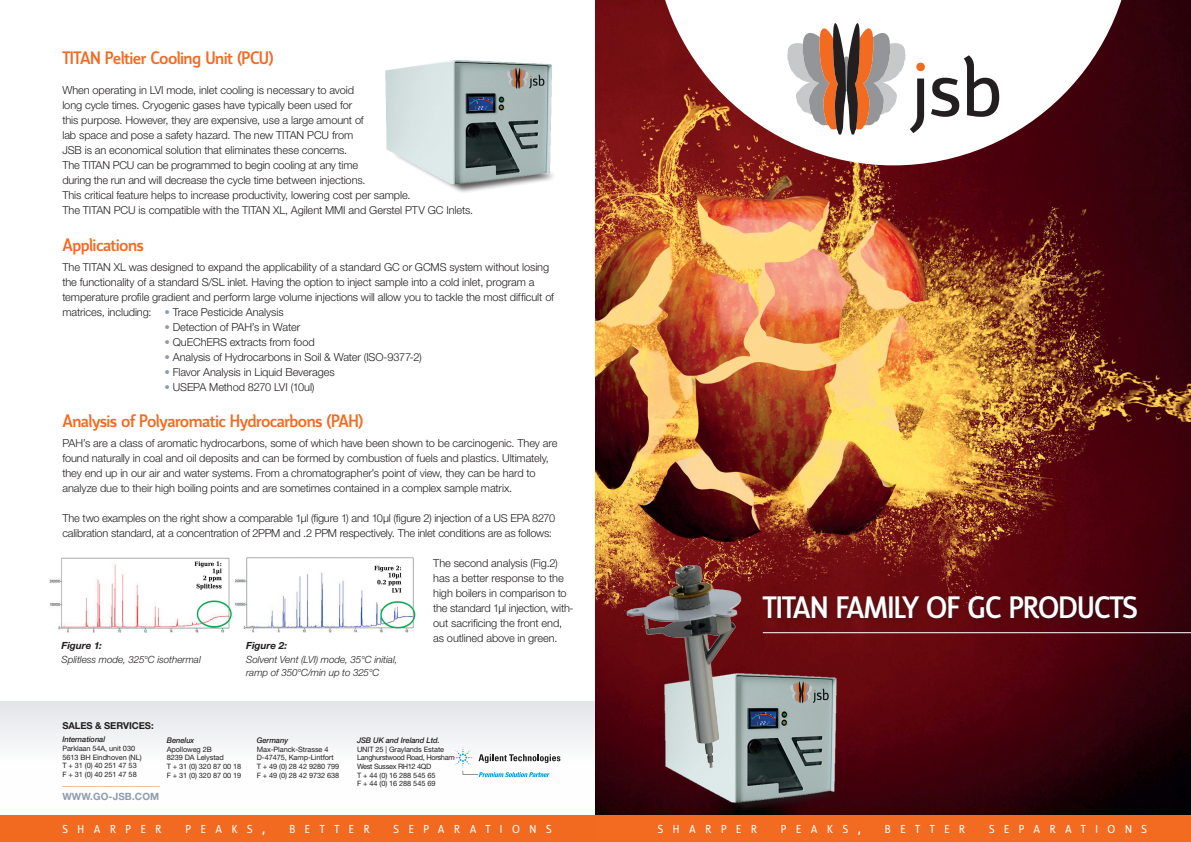
<style>
.page{position:relative;width:1191px;height:842px;background:#fff}
.page>*{position:absolute;margin:0;border:0;box-sizing:border-box;transform-origin:0 0}
.t1{font:30px "Manual Semi Medium Tf";letter-spacing:-.025em;color:#fff}
.t2{font:17.5px "Manual Semi Medium Tf";letter-spacing:-.03em;color:#f36a21}
.t3{font:11.2px "Manual Semi Regular Tf";letter-spacing:.855em;color:#fff}
.t4{font:300 11px/15px "Helvetica Neue LT";letter-spacing:-.01em;color:#231f20}
.t5{font:700 10px "Helvetica Neue LT";letter-spacing:.01em;color:#909cad}
.t6{font:italic 300 9.9px/13.5px "Helvetica Neue LT";letter-spacing:-.005em;color:#231f20}
.t7{font:italic 700 9.9px "Helvetica Neue LT";letter-spacing:-.005em;color:#231f20}
.t8{font:700 9.5px "Helvetica Neue LT";letter-spacing:-.01em;color:#231f20}
.t9{font:8px "Helvetica Neue LT";color:#f36a21}
.t10{font:italic 500 7.8px "Helvetica Neue LT";letter-spacing:-.01em;color:#231f20}
.t11{font:7.4px/8.7px "Helvetica Neue LT";letter-spacing:-.01em;color:#231f20}
.t12{font:7.4px/8.7px "Helvetica Neue LT";letter-spacing:-.04em;color:#231f20}
.s1{color:#909cad}
.s2{font-size:16px}
</style>
<div class="page">
<img style="left:595px;top:0;width:596px;height:815px">
<svg style="left:653px;top:0;width:480px;height:165px"></svg>
<svg style="left:787px;top:23px;width:137px;height:112px"></svg>
<svg style="left:931px;top:55px;width:68px;height:62px"></svg>
<div style="left:916px;top:63px;width:9px;height:8px;background:#f36a21;border-radius:50%"></div>
<img style="left:653px;top:646px;width:197px;height:169px">
<img style="left:618px;top:564px;width:130px;height:205px">
<div style="left:759px;top:593px;width:384px;height:32px;background:#231f20;opacity:.5"></div>
<hr style="left:763px;top:632px;width:428px;height:1px;background:#fff">
<img style="left:385px;top:60px;width:168px;height:133px">
<div style="left:0;top:815px;width:1191px;height:27px;background:#f36a21"></div>
<img style="left:49px;top:557px;width:183px;height:75px">
<img style="left:234px;top:557px;width:182px;height:76px">
<svg style="left:0;top:701px;width:595px;height:77px;fill:#f2f2f4"></svg>
<svg style="left:452px;top:747px;width:108px;height:30px"></svg>
<h2 class="t2" style="left:62px;top:48px;width:213px">TITAN Peltier Cooling Unit (PCU)</h2>
<p class="t4" style="left:62px;top:83px;width:412px">When operating in LVI mode, inlet cooling is necessary to avoid<br>long cycle times. Cryogenic gases have typically been used for<br>this purpose. However, they are expensive, use a large amount of<br>lab space and pose a safety hazard. The new TITAN PCU from<br>JSB is an economical solution that eliminates these concerns.<br>The TITAN PCU can be programmed to begin cooling at any time<br>during the run and will decrease the cycle time between injections.<br>This critical feature helps to increase productivity, lowering cost per sample.<br>The TITAN PCU is compatible with the TITAN XL, Agilent MMI and Gerstel PTV GC Inlets.</p>
<h2 class="t2" style="left:62px;top:234px;width:83px">Applications</h2>
<p class="t4" style="left:62px;top:259px;width:493px">The TITAN XL was designed to expand the applicability of a standard GC or GCMS system without losing the functionality of a standard S/SL inlet. Having the option to inject sample into a cold inlet, program a temperature profile gradient and perform large volume injections will allow you to tackle the most difficult of matrices, including: <span class="s1">•</span> Trace Pesticide Analysis</p>
<p class="t4" style="left:164px;top:319px;width:137px"><span class="s1">•</span> Detection of PAH’s in Water</p>
<p class="t4" style="left:164px;top:334px;width:152px"><span class="s1">•</span> QuEChERS extracts from food</p>
<p class="t4" style="left:164px;top:349px;width:259px"><span class="s1">•</span> Analysis of Hydrocarbons in Soil &amp; Water (ISO-9377-2)</p>
<p class="t4" style="left:164px;top:364px;width:172px"><span class="s1">•</span> Flavor Analysis in Liquid Beverages</p>
<p class="t4" style="left:164px;top:379px;width:152px"><span class="s1">•</span> USEPA Method 8270 LVI (10ul)</p>
<h2 class="t2" style="left:62px;top:411px;width:303px">Analysis of Polyaromatic Hydrocarbons (PAH)</h2>
<p class="t4" style="left:62px;top:436px;width:496px">PAH’s are a class of aromatic hydrocarbons, some of which have been shown to be carcinogenic. They are found naturally in coal and oil deposits and can be formed by combustion of fuels and plastics. Ultimately, they end up in our air and water systems. From a chromatographer’s point of view, they can be hard to analyze due to their high boiling points and are sometimes contained in a complex sample matrix.</p>
<p class="t4" style="left:62px;top:511px;width:494px">The two examples on the right show a comparable 1μl (figure 1) and 10μl (figure 2) injection of a US EPA 8270 calibration standard, at a concentration of 2PPM and .2 PPM respectively. The inlet conditions are as follows:</p>
<p class="t7" style="left:62px;top:640px;width:42px">Figure 1:</p>
<p class="t6" style="left:62px;top:652px;width:141px">Splitless mode, 325°C isothermal</p>
<p class="t7" style="left:246px;top:640px;width:42px">Figure 2:</p>
<p class="t6" style="left:246px;top:652px;width:153px">Solvent Vent (LVI) mode, 35°C initial, ramp of 350°C/min up to 325°C</p>
<p class="t4" style="left:433px;top:555px;width:142px">The second analysis (Fig.2) has a better response to the high boilers in comparison to the standard 1μl injection, with&shy;out sacrificing the front end, as outlined above in green.</p>
<p class="t8" style="left:62px;top:719px;width:93px">SALES &amp; SERVICES:</p>
<p class="t10" style="left:62px;top:735px;width:44px">International</p>
<p class="t11" style="left:62px;top:744px;width:81px">Parklaan 54A, unit 030<br>5613 BH Eindhoven (NL)<br>T + 31 (0) 40 251 47 53<br>F + 31 (0) 40 251 47 58</p>
<p class="t9" style="left:62px;top:778px;width:99px">_________________________</p>
<p class="t5" style="left:62px;top:790px;width:98px">WWW.GO-JSB.COM</p>
<p class="t10" style="left:167px;top:735px;width:29px">Benelux</p>
<p class="t11" style="left:167px;top:744px;width:76px">Apolloweg 2B<br>8239 DA Lelystad<br>T + 31 (0) 320 87 00 18<br>F + 31 (0) 320 87 00 19</p>
<p class="t10" style="left:257px;top:735px;width:33px">Germany</p>
<p class="t11" style="left:257px;top:744px;width:84px">Max-Planck-Strasse 4<br>D-47475, Kamp-Lintfort<br>T + 49 (0) 28 42 9280 799<br>F + 49 (0) 28 42 9732 638</p>
<p class="t10" style="left:357px;top:735px;width:84px">JSB UK and Ireland Ltd.</p>
<p class="t12" style="left:357px;top:744px;width:99px">UNIT 25 | Graylands Estate<br>Langhurstwood Road, Horsham<br>West Sussex RH12 4QD<br>T + 44 (0) 16 288 545 65<br>F + 44 (0) 16 288 545 69</p>
<h1 class="t1" style="left:763px;top:589px;width:376px">TITAN FAMILY OF GC PRODUCTS</h1>
<p class="t3" style="left:62px;top:822px;width:100px">SHARPER</p>
<p class="t3" style="left:185px;top:822px;width:81px">PEAKS<span class="s2">,</span></p>
<p class="t3" style="left:289px;top:822px;width:82px">BETTER</p>
<p class="t3" style="left:393px;top:822px;width:159px">SEPARATIONS</p>
<p class="t3" style="left:658px;top:822px;width:100px">SHARPER</p>
<p class="t3" style="left:781px;top:822px;width:81px">PEAKS<span class="s2">,</span></p>
<p class="t3" style="left:885px;top:822px;width:82px">BETTER</p>
<p class="t3" style="left:989px;top:822px;width:159px">SEPARATIONS</p>
</div>
